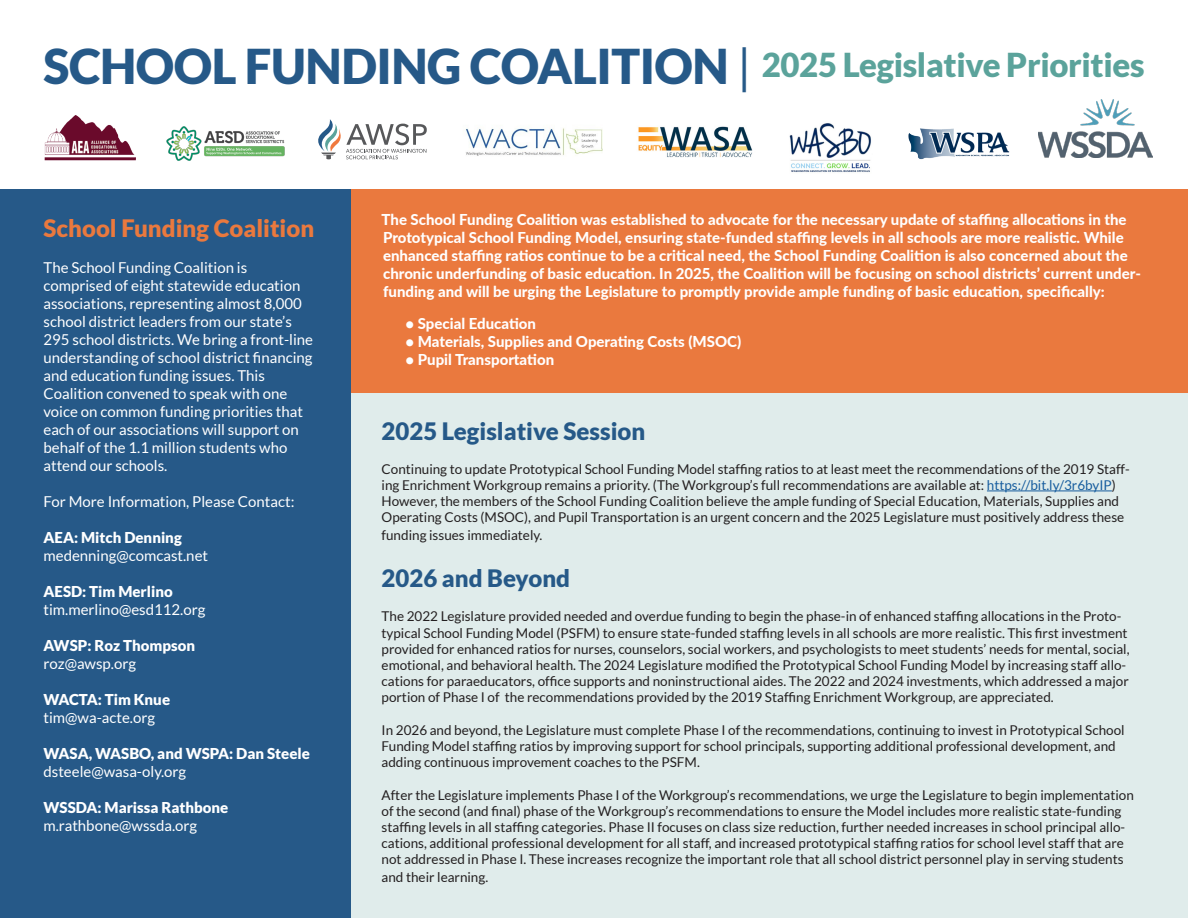
<style>
.page{position:relative;width:1188px;height:918px;background:#fff}
.page>*{position:absolute;margin:0;border:0;box-sizing:border-box;transform-origin:0 0}
.t1{font:900 48px "Lato";letter-spacing:-.01em;color:#265988}
.t2{font:900 33px "Lato";letter-spacing:-.01em;color:#5ba39b}
.bullets{font:900 24px "Lato";color:#265988}
.bullets-2{font:900 24px "Lato";color:#ea793e}
.bullets-3{font:800 15px/18px "Lato";color:#fff}
.bullets-4{font:15px/18px "Lato";color:#fff}
.bullets-5{font:900 15px "Lato";color:#fff}
.bullets-6{font:13.5px/16.2px "Lato";color:#231f20}
.s1{font-weight:400}
.s2{color:#175d9e}
</style>
<div class="page">
<img style="left:1038px;top:100px;width:114px;height:58px">
<img style="left:638px;top:126px;width:115px;height:32px">
<img style="left:789px;top:123px;width:82px;height:49px">
<img style="left:908px;top:128px;width:102px;height:32px">
<img style="left:166px;top:126px;width:119px;height:35px">
<svg style="left:318px;top:119px;width:109px;height:40px"></svg>
<img style="left:44px;top:115px;width:92px;height:45px">
<div style="left:0;top:189px;width:1188px;height:729px;background:#e0eceb"></div>
<div style="left:0;top:189px;width:351px;height:729px;background:#265988"></div>
<div style="left:351px;top:189px;width:837px;height:204px;background:#ea793e"></div>
<hr style="left:987px;top:491px;width:125px;height:1px;background:#175d9e">
<img style="left:466px;top:128px;width:136px;height:28px">
<p class="t1" style="left:44px;top:38px;width:709px">SCHOOL FUNDING COALITION <span class="s1">|</span></p>
<p class="t2" style="left:762px;top:46px;width:384px">2025 Legislative Priorities</p>
<p class="bullets-2" style="left:44px;top:214px;width:272px">School Funding Coalition</p>
<p class="bullets-4" style="left:44px;top:258px;width:260px">The School Funding Coalition is comprised of eight statewide education associations, representing almost 8,000 school district leaders from our state’s</p>
<p class="bullets-4" style="left:44px;top:330px;width:271px;text-align:justify">295 school districts. We bring a front-line understanding of school district financing and education funding issues. This</p>
<p class="bullets-4" style="left:44px;top:384px;width:245px">Coalition convened to speak with one</p>
<p class="bullets-4" style="left:44px;top:402px;width:261px">voice on common funding priorities that each of our associations will support on</p>
<p class="bullets-4" style="left:44px;top:438px;width:245px">behalf of the 1.1 million students who attend our schools.</p>
<p class="bullets-4" style="left:44px;top:492px;width:252px">For More Information, Please Contact:</p>
<p class="bullets-5" style="left:44px;top:528px;width:140px">AEA: Mitch Denning</p>
<p class="bullets-4" style="left:44px;top:546px;width:166px">medenning@comcast.net</p>
<p class="bullets-5" style="left:44px;top:582px;width:131px">AESD: Tim Merlino</p>
<p class="bullets-4" style="left:44px;top:600px;width:163px">tim.merlino@esd112.org</p>
<p class="bullets-5" style="left:44px;top:636px;width:153px">AWSP: Roz Thompson</p>
<p class="bullets-4" style="left:44px;top:654px;width:94px">roz@awsp.org</p>
<p class="bullets-5" style="left:44px;top:690px;width:128px">WACTA: Tim Knue</p>
<p class="bullets-4" style="left:44px;top:708px;width:113px">tim@wa-acte.org</p>
<p class="bullets-5" style="left:44px;top:744px;width:268px">WASA, WASBO, and WSPA: Dan Steele</p>
<p class="bullets-4" style="left:44px;top:762px;width:144px">dsteele@wasa-oly.org</p>
<p class="bullets-5" style="left:44px;top:798px;width:186px">WSSDA: Marissa Rathbone</p>
<p class="bullets-4" style="left:44px;top:816px;width:155px">m.rathbone@wssda.org</p>
<p class="bullets-3" style="left:382px;top:210px;width:761px">The School Funding Coalition was established to advocate for the necessary update of staffing allocations in the Prototypical School Funding Model, ensuring state-funded staffing levels in all schools are more realistic. While enhanced staffing ratios continue to be a critical need, the School Funding Coalition is also concerned about the chronic underfunding of basic education. In 2025, the Coalition will be focusing on school districts’ current under&shy;funding and will be urging the Legislature to promptly provide ample funding of basic education, specifically:</p>
<p class="bullets-3" style="left:406px;top:314px;width:132px">• Special Education</p>
<p class="bullets-3" style="left:406px;top:332px;width:337px">• Materials, Supplies and Operating Costs (MSOC)</p>
<p class="bullets-3" style="left:406px;top:350px;width:150px">• Pupil Transportation</p>
<p class="bullets" style="left:382px;top:417px;width:265px">2025 Legislative Session</p>
<p class="bullets-6" style="left:382px;top:461px;width:750px">Continuing to update Prototypical School Funding Model staffing ratios to at least meet the recommendations of the 2019 Staff&shy;ing Enrichment Workgroup remains a priority. (The Workgroup’s full recommendations are available at: <span class="s2">https://bit.ly/3r6byIP</span>)<br>However, the members of the School Funding Coalition believe the ample funding of Special Education, Materials, Supplies and Operating Costs (MSOC), and Pupil Transportation is an urgent concern and the 2025 Legislature must positively address these</p>
<p class="bullets-6" style="left:382px;top:527px;width:162px">funding issues immediately.</p>
<p class="bullets" style="left:382px;top:564px;width:190px">2026 and Beyond</p>
<p class="bullets-6" style="left:382px;top:608px;width:750px">The 2022 Legislature provided needed and overdue funding to begin the phase-in of enhanced staffing allocations in the Proto&shy;typical School Funding Model (PSFM) to ensure state-funded staffing levels in all schools are more realistic. This first investment provided for enhanced ratios for nurses, counselors, social workers, and psychologists to meet students’ needs for mental, social, emotional, and behavioral health. The 2024 Legislature modified the Prototypical School Funding Model by increasing staff allo&shy;cations for paraeducators, office supports and noninstructional aides. The 2022 and 2024 investments, which addressed a major portion of Phase I of the recommendations provided by the 2019 Staffing Enrichment Workgroup, are appreciated.</p>
<p class="bullets-6" style="left:382px;top:722px;width:745px">In 2026 and beyond, the Legislature must complete Phase I of the recommendations, continuing to invest in Prototypical School<br>Funding Model staffing ratios by improving support for school principals, supporting additional professional development, and adding continuous improvement coaches to the PSFM.</p>
<p class="bullets-6" style="left:382px;top:786px;width:754px">After the Legislature implements Phase I of the Workgroup’s recommendations, we urge the Legislature to begin implementation of the second (and final) phase of the Workgroup’s recommendations to ensure the Model includes more realistic state-funding staffing levels in all staffing categories. Phase II focuses on class size reduction, further needed increases in school principal allo&shy;cations, additional professional development for all staff, and increased prototypical staffing ratios for school level staff that are not addressed in Phase I. These increases recognize the important role that all school district personnel play in serving students</p>
<p class="bullets-6" style="left:382px;top:869px;width:108px">and their learning.</p>
</div>
